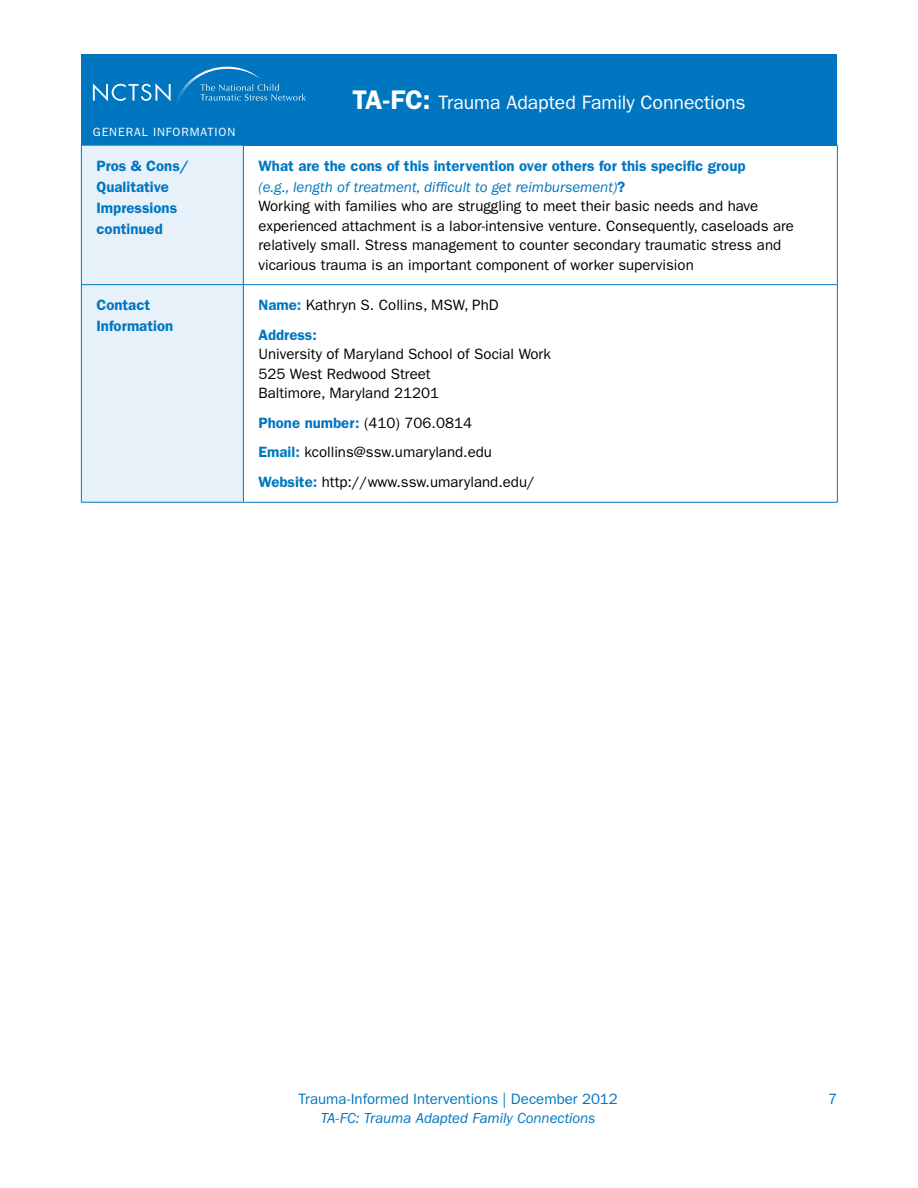
<style>
.page{position:relative;width:918px;height:1188px;background:#fff}
.page>*{position:absolute;margin:0;border:0;box-sizing:border-box;transform-origin:0 0}
.t1{font:19.5px "ITC Franklin Gothic Std";color:#fff}
.t2{font:15px/19.5px "ITC Franklin Gothic Std";color:#000}
.t3{font:600 15px/21px "ITC Franklin Gothic Std";color:#0076c0}
.t4{font:15px "ITC Franklin Gothic Std";color:#0076c0}
.t5{font:italic 15px "ITC Franklin Gothic Std";letter-spacing:-.005em;color:#0076c0}
.t6{font:12px "ITC Franklin Gothic Std";letter-spacing:.075em;color:#fff}
.s1{font-weight:600;font-size:27px}
.s2{font-weight:400;font-style:italic}
.s3{font-weight:600;color:#0076c0}
</style>
<div class="page">
<div style="left:81px;top:54px;width:756px;height:92px;background:#0076c0"></div>
<svg style="left:93px;top:66px;width:213px;height:36px"></svg>
<div style="left:82px;top:146px;width:161px;height:356px;background:#e6f1f9"></div>
<hr style="left:81px;top:146px;width:1px;height:138px;background:#0076c0">
<hr style="left:243px;top:146px;width:1px;height:138px;background:#0076c0">
<hr style="left:406px;top:145px;width:432px;height:1px;background:#0076c0">
<hr style="left:837px;top:146px;width:1px;height:138px;background:#0076c0">
<hr style="left:81px;top:284px;width:162px;height:1px;background:#0076c0">
<hr style="left:81px;top:285px;width:1px;height:217px;background:#0076c0">
<hr style="left:243px;top:284px;width:163px;height:1px;background:#0076c0">
<hr style="left:243px;top:285px;width:1px;height:217px;background:#0076c0">
<hr style="left:406px;top:284px;width:432px;height:1px;background:#0076c0">
<hr style="left:837px;top:285px;width:1px;height:217px;background:#0076c0">
<hr style="left:81px;top:502px;width:162px;height:1px;background:#0076c0">
<hr style="left:243px;top:502px;width:163px;height:1px;background:#0076c0">
<hr style="left:406px;top:502px;width:432px;height:1px;background:#0076c0">
<h1 class="t1" style="left:352px;top:91px;width:395px"><span class="s1">TA-FC:</span> Trauma Adapted Family Connections</h1>
<p class="t6" style="left:93px;top:125px;width:144px">GENERAL INFORMATION</p>
<p class="t3" style="left:96px;top:155px;width:94px">Pros &amp; Cons/<br>Qualitative<br>Impressions continued</p>
<p class="t3" style="left:258px;top:155px;width:489px">What are the cons of this intervention over others for this specific group <span class="s2">(e.g., length of treatment, difficult to get reimbursement)</span>?</p>
<p class="t2" style="left:258px;top:196px;width:537px">Working with families who are struggling to meet their basic needs and have experienced attachment is a labor-intensive venture. Consequently, caseloads are relatively small. Stress management to counter secondary traumatic stress and vicarious trauma is an important component of worker supervision</p>
<p class="t3" style="left:96px;top:294px;width:78px">Contact<br>Information</p>
<p class="t2" style="left:258px;top:290px;width:242px;line-height:29.7px"><span class="s3">Name:</span> Kathryn S. Collins, MSW, PhD<br><span class="s3">Address:</span></p>
<p class="t2" style="left:258px;top:344px;width:294px">University of Maryland School of Social Work<br>525 West Redwood Street<br>Baltimore, Maryland 21201</p>
<p class="t2" style="left:258px;top:408px;width:278px;line-height:29.7px"><span class="s3">Phone number:</span> (410) 706.0814<br><span class="s3">Email:</span> kcollins@ssw.umaryland.edu<br><span class="s3">Website:</span> http://www.ssw.umaryland.edu/</p>
<p class="t4" style="left:298px;top:1090px;width:321px">Trauma-Informed Interventions | December 2012</p>
<p class="t4" style="left:828px;top:1090px;width:10px">7</p>
<p class="t5" style="left:321px;top:1110px;width:276px">TA-FC: Trauma Adapted Family Connections</p>
</div>
